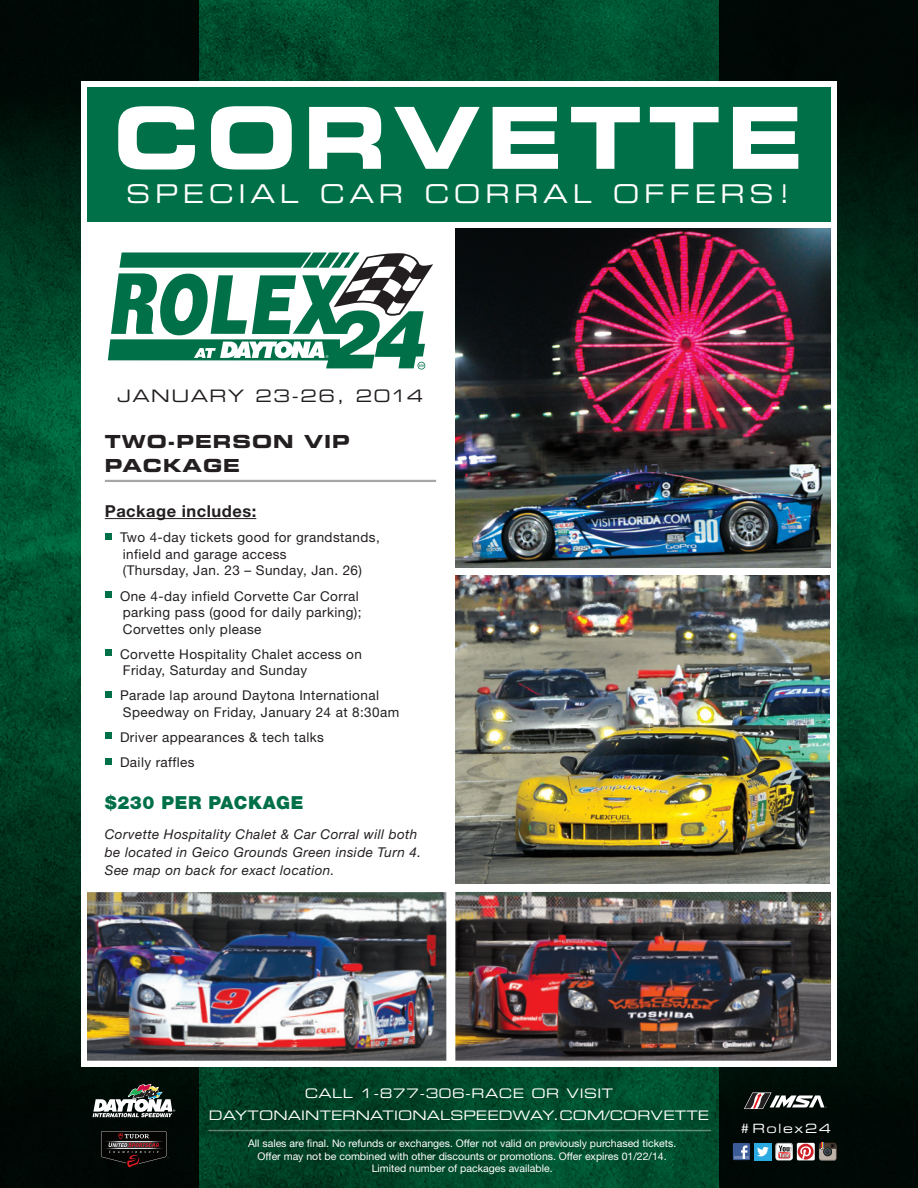
<style>
.page{position:relative;width:918px;height:1188px;background:#fff}
.page>*{position:absolute;margin:0;border:0;box-sizing:border-box;transform-origin:0 0}
.t1{font:85.5px "Eurostile LT Std Bold Ex 2";letter-spacing:.08em;color:#fff;scale:.95 1}
.t2{font:25.8px "Eurostile LT Std Ex 2";letter-spacing:.19em;color:#fff;scale:.95 1}
.t3{font:18px/24px "Eurostile LT Std Bold Ex 2";letter-spacing:.05em;color:#231f20}
.t4{font:900 18px "Helvetica Neue LT Std";letter-spacing:.03em;color:#007049}
.t5{font:17.25px "Eurostile LT Std Ex 2";letter-spacing:.08em;color:#231f20}
.t6{font:700 16.5px "Helvetica Neue LT Std";letter-spacing:.03em;color:#231f20}
.t7{font:13.5px/16.5px "Helvetica Neue LT Std";letter-spacing:.03em;color:#231f20}
.t8{font:italic 13.5px/18px "Helvetica Neue LT Std";letter-spacing:.03em;color:#231f20}
.t9{font:13.2px "Eurostile LT Std Ex 2";letter-spacing:.04em;color:#fff}
.t10{font:12.75px "Eurostile LT Std Ex 2";letter-spacing:.11em;color:#fff}
.t11{font:10.5px/12.6px "Helvetica Neue LT Std";color:#fff;text-align:center}
</style>
<div class="page">
<img style="left:199px;top:0;width:520px;height:1188px">
<svg style="left:719px;top:0;width:199px;height:1188px"></svg>
<svg style="left:0;top:0;width:199px;height:1188px"></svg>
<svg style="left:100px;top:1130px;width:69px;height:38px"></svg>
<div style="left:81px;top:81px;width:756px;height:986px;background:#fff"></div>
<img style="left:455px;top:228px;width:375px;height:339px">
<img style="left:455px;top:575px;width:375px;height:309px">
<img style="left:88px;top:892px;width:358px;height:168px">
<img style="left:455px;top:892px;width:375px;height:168px">
<hr style="left:208px;top:1130px;width:503px;height:1px;background:#fff">
<div style="left:86px;top:81px;width:751px;height:140px;background:#007049"></div>
<hr style="left:105px;top:480px;width:331px;height:2px;background:#231f20">
<svg style="left:108px;top:252px;width:325px;height:118px"></svg>
<svg style="left:93px;top:1084px;width:82px;height:33px"></svg>
<svg style="left:744px;top:1092px;width:83px;height:17px"></svg>
<div style="left:81px;top:81px;width:756px;height:986px;border:6px solid #fff"></div>
<div style="left:754px;top:1143px;width:18px;height:17px;background:#2aaae1"></div>
<svg style="left:757px;top:1147px;width:12px;height:9px"></svg>
<svg style="left:775px;top:1143px;width:18px;height:17px"></svg>
<svg style="left:776px;top:1143px;width:60px;height:17px"></svg>
<div style="left:733px;top:1143px;width:17px;height:17px;background:#3b5b99"></div>
<hr style="left:734px;top:1156px;width:15px;height:3px;background:#6d84b3">
<svg style="left:741px;top:1146px;width:7px;height:13px"></svg>
<hr style="left:105px;top:518px;width:151px;height:1px;background:#231f20">
<div style="left:105px;top:533px;width:6px;height:7px;background:#007049"></div>
<div style="left:105px;top:591px;width:6px;height:7px;background:#007049"></div>
<div style="left:105px;top:649px;width:6px;height:7px;background:#007049"></div>
<svg style="left:105px;top:691px;width:6px;height:6px"></svg>
<svg style="left:105px;top:733px;width:6px;height:6px"></svg>
<svg style="left:105px;top:758px;width:6px;height:6px"></svg>
<h1 class="t1" style="left:113px;top:78px;width:727px">CORVETTE</h1>
<h2 class="t2" style="left:126px;top:176px;width:701px">SPECIAL CAR CORRAL OFFERS!</h2>
<p class="t5" style="left:117px;top:384px;width:307px">JANUARY 23-26, 2014</p>
<h3 class="t3" style="left:105px;top:429px;width:247px">TWO-PERSON VIP<br>PACKAGE</h3>
<p class="t6" style="left:105px;top:501px;width:153px">Package includes:</p>
<p class="t7" style="left:120px;top:529px;width:261px">Two 4-day tickets good for grandstands, infield and garage access<br>(Thursday, Jan. 23 – Sunday, Jan. 26)</p>
<p class="t7" style="left:120px;top:587px;width:243px">One 4-day infield Corvette Car Corral parking pass (good for daily parking);<br>Corvettes only please</p>
<p class="t7" style="left:120px;top:645px;width:243px">Corvette Hospitality Chalet access on<br>Friday, Saturday and Sunday</p>
<p class="t7" style="left:120px;top:687px;width:281px">Parade lap around Daytona International<br>Speedway on Friday, January 24 at 8:30am</p>
<p class="t7" style="left:120px;top:724px;width:205px;line-height:25.2px">Driver appearances &amp; tech talks<br>Daily raffles</p>
<h3 class="t4" style="left:105px;top:792px;width:200px">$230 PER PACKAGE</h3>
<p class="t8" style="left:105px;top:825px;width:318px">Corvette Hospitality Chalet &amp; Car Corral will both be located in Geico Grounds Green inside Turn 4.<br>See map on back for exact location.</p>
<p class="t9" style="left:305px;top:1084px;width:27px">CALL</p>
<p class="t9" style="left:360px;top:1084px;width:125px">1-877-306-RACE</p>
<p class="t9" style="left:531px;top:1084px;width:83px">OR VISIT</p>
<p class="t9" style="left:209px;top:1106px;width:28px">DAYTONAINTERNATIONALSPEE</p>
<p class="t9" style="left:499px;top:1106px;width:125px">DWAY.CO M/CORVETTE</p>
<p class="t11" style="left:248px;top:1137px;width:430px">All sales are final. No refunds or exchanges. Offer not valid on previously purchased tickets.<br>Offer may not be combined with other discounts or promotions. Offer expires 01/22/14.<br>Limited number of packages available.</p>
<p class="t10" style="left:739px;top:1120px;width:94px">#ROLEX24</p>
</div>
